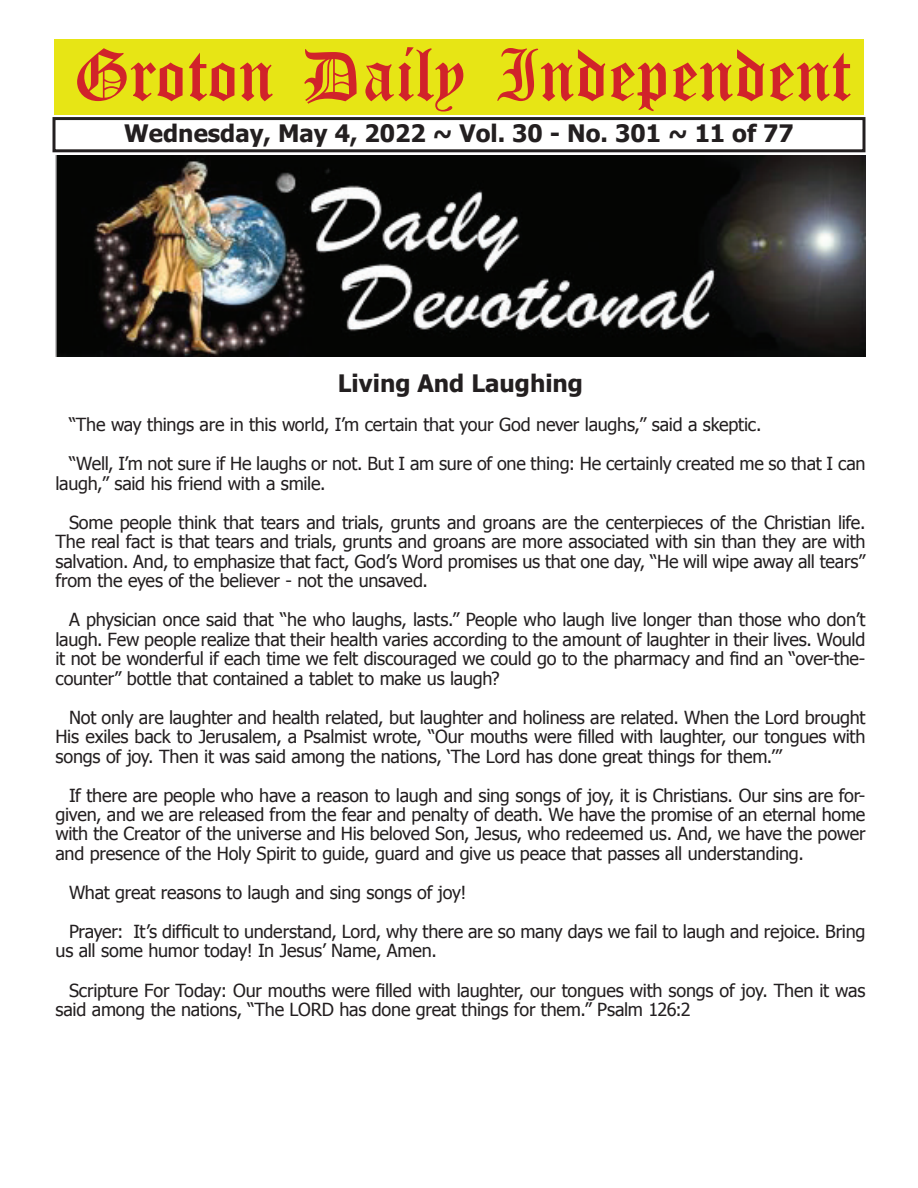
<style>
.page{position:relative;width:918px;height:1188px;background:#fff}
.page>*{position:absolute;margin:0;border:0;box-sizing:border-box;transform-origin:0 0}
.t1{font:54px "Old English Five";color:#d1232a}
.t2{font:700 24px "Tahoma";color:#231f20}
.t3{font:18px/19.5px "Tahoma";letter-spacing:-.015em;color:#231f20}
</style>
<div class="page">
<div style="left:52px;top:117px;width:814px;height:35px;border:3px solid #231f20"></div>
<div style="left:54px;top:40px;width:810px;height:75px;background:#e7e515"></div>
<img style="left:56px;top:155px;width:810px;height:201px">
<h1 class="t1" style="left:73px;top:50px;width:779px">Groton Daily Independent</h1>
<h2 class="t2" style="left:124px;top:116px;width:671px">Wednesday, May 4, 2022 ~ Vol. 30 - No. 301 ~ 11 of 77</h2>
<h2 class="t2" style="left:338px;top:366px;width:247px">Living And Laughing</h2>
<p class="t3" style="left:69px;top:404px;width:798px;line-height:39px">“The way things are in this world, I’m certain that your God never laughs,” said a skeptic.<br>“Well, I’m not sure if He laughs or not. But I am sure of one thing: He certainly created me so that I can</p>
<p class="t3" style="left:69px;top:463px;width:798px;line-height:39px;text-indent:-14px">laugh,” said his friend with a smile.<br>Some people think that tears and trials, grunts and groans are the centerpieces of the Christian life.</p>
<p class="t3" style="left:56px;top:531px;width:812px;text-align:justify">The real fact is that tears and trials, grunts and groans are more associated with sin than they are with salvation. And, to emphasize that fact, God’s Word promises us that one day, “He will wipe away all tears” from the eyes of the believer - not the unsaved.</p>
<p class="t3" style="left:56px;top:609px;width:812px;text-align:justify;text-indent:14px">A physician once said that “he who laughs, lasts.” People who laugh live longer than those who don’t laugh. Few people realize that their health varies according to the amount of laughter in their lives. Would it not be wonderful if each time we felt discouraged we could go to the pharmacy and find an “over-the&shy;counter” bottle that contained a tablet to make us laugh?</p>
<p class="t3" style="left:56px;top:706px;width:812px;text-align:justify;text-indent:14px">Not only are laughter and health related, but laughter and holiness are related. When the Lord brought His exiles back to Jerusalem, a Psalmist wrote, “Our mouths were filled with laughter, our tongues with songs of joy. Then it was said among the nations, ‘The Lord has done great things for them.’”</p>
<p class="t3" style="left:56px;top:784px;width:812px;text-align:justify;text-indent:14px">If there are people who have a reason to laugh and sing songs of joy, it is Christians. Our sins are for&shy;given, and we are released from the fear and penalty of death. We have the promise of an eternal home with the Creator of the universe and His beloved Son, Jesus, who redeemed us. And, we have the power and presence of the Holy Spirit to guide, guard and give us peace that passes all understanding.</p>
<p class="t3" style="left:69px;top:872px;width:798px;line-height:39px">What great reasons to laugh and sing songs of joy!<br>Prayer: It’s difficult to understand, Lord, why there are so many days we fail to laugh and rejoice. Bring</p>
<p class="t3" style="left:69px;top:931px;width:798px;line-height:39px;text-indent:-14px">us all some humor today! In Jesus’ Name, Amen.<br>Scripture For Today: Our mouths were filled with laughter, our tongues with songs of joy. Then it was</p>
<p class="t3" style="left:56px;top:999px;width:637px">said among the nations, “The LORD has done great things for them.” Psalm 126:2</p>
</div>
